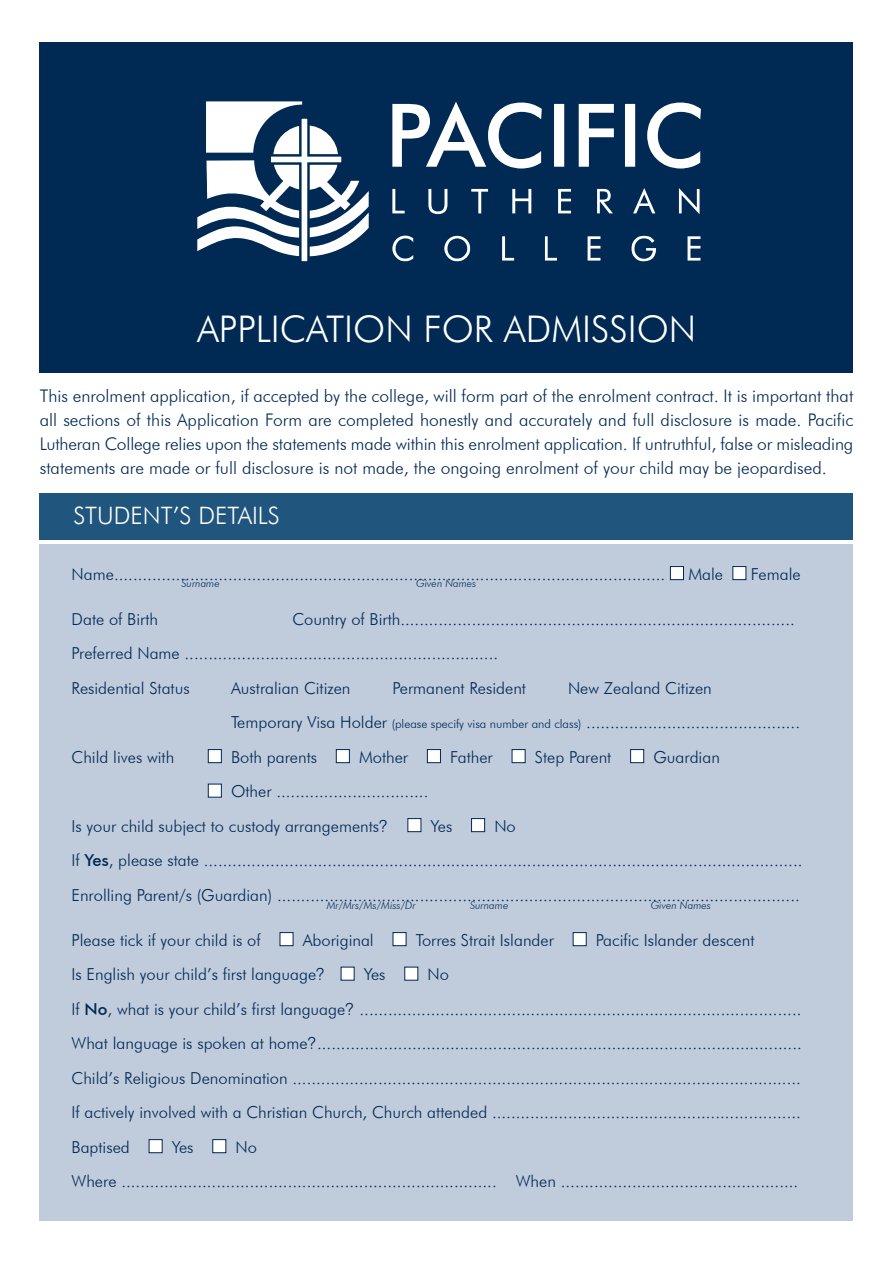
<style>
.page{position:relative;width:893px;height:1263px;background:#fff}
.page>*{position:absolute;margin:0;border:0;box-sizing:border-box;transform-origin:0 0}
.t1{font:300 36.75px "Futura BT";color:#fff}
.t2{font:300 24px "Futura BT";color:#fff}
.t3{font:300 17.4px/24px "Futura BT";color:#002953;text-align:justify}
.t4{font:300 16.5px "Futura BT";color:#002953}
.t5{font:italic 300 10.5px "Futura BT";color:#002953}
.s1{font-size:12px}
.s2{font-family:"Swiss 721 BT"}
.s3{font-weight:500}
</style>
<div class="page">
<div style="left:40px;top:545px;width:813px;height:676px;background:#c0cbdc"></div>
<div style="left:40px;top:493px;width:813px;height:46px;background:#20557d"></div>
<div style="left:670px;top:566px;width:14px;height:14px;background:#fff;border:1px solid #002953"></div>
<div style="left:733px;top:566px;width:13px;height:14px;background:#fff;border:1px solid #002953"></div>
<div style="left:208px;top:749px;width:14px;height:14px;background:#fff;border:1px solid #002953"></div>
<div style="left:336px;top:749px;width:14px;height:14px;background:#fff;border:1px solid #002953"></div>
<div style="left:427px;top:749px;width:14px;height:14px;background:#fff;border:1px solid #002953"></div>
<div style="left:512px;top:749px;width:13px;height:14px;background:#fff;border:1px solid #002953"></div>
<div style="left:630px;top:749px;width:14px;height:14px;background:#fff;border:1px solid #002953"></div>
<div style="left:208px;top:784px;width:14px;height:13px;background:#fff;border:1px solid #002953"></div>
<div style="left:408px;top:818px;width:13px;height:14px;background:#fff;border:1px solid #002953"></div>
<div style="left:471px;top:818px;width:14px;height:14px;background:#fff;border:1px solid #002953"></div>
<div style="left:280px;top:932px;width:13px;height:14px;background:#fff;border:1px solid #002953"></div>
<div style="left:393px;top:932px;width:13px;height:14px;background:#fff;border:1px solid #002953"></div>
<div style="left:573px;top:932px;width:13px;height:14px;background:#fff;border:1px solid #002953"></div>
<div style="left:341px;top:967px;width:13px;height:13px;background:#fff"></div>
<div style="left:405px;top:967px;width:13px;height:13px;background:#fff"></div>
<div style="left:149px;top:1139px;width:13px;height:14px;background:#fff;border:1px solid #002953"></div>
<div style="left:213px;top:1139px;width:13px;height:14px;background:#fff;border:1px solid #002953"></div>
<div style="left:40px;top:42px;width:813px;height:331px;background:#002953"></div>
<svg style="left:392px;top:101px;width:309px;height:68px"></svg>
<svg style="left:392px;top:188px;width:308px;height:26px"></svg>
<svg style="left:392px;top:236px;width:308px;height:25px"></svg>
<svg style="left:197px;top:101px;width:172px;height:161px"></svg>
<h1 class="t1" style="left:197px;top:307px;width:501px">APPLICATION FOR ADMISSION</h1>
<p class="t3" style="left:40px;top:384px;width:815px">This enrolment application, if accepted by the college, will form part of the enrolment contract. It is important that all sections of this Application Form are completed honestly and accurately and full disclosure is made. Pacific Lutheran College relies upon the statements made within this enrolment application. If untruthful, false or misleading statements are made or full disclosure is not made, the ongoing enrolment of your child may be jeopardised.</p>
<p class="t2" style="left:73px;top:500px;width:208px">STUDENT’S DETAILS</p>
<p class="t4" style="left:72px;top:564px;width:595px">Name....................................................................................................................</p>
<p class="t4" style="left:688px;top:564px;width:36px">Male</p>
<p class="t4" style="left:751px;top:564px;width:51px">Female</p>
<p class="t4" style="left:72px;top:609px;width:88px">Date of Birth</p>
<p class="t4" style="left:292px;top:609px;width:504px">Country of Birth...................................................................................</p>
<p class="t4" style="left:72px;top:643px;width:428px">Preferred Name ..................................................................</p>
<p class="t4" style="left:72px;top:678px;width:120px">Residential Status</p>
<p class="t4" style="left:231px;top:678px;width:121px">Australian Citizen</p>
<p class="t4" style="left:393px;top:678px;width:135px">Permanent Resident</p>
<p class="t4" style="left:568px;top:678px;width:145px">New Zealand Citizen</p>
<p class="t4" style="left:231px;top:712px;width:571px">Temporary Visa Holder <span class="s1">(please specify visa number and class)</span> .............................................</p>
<p class="t4" style="left:72px;top:747px;width:104px">Child lives with</p>
<p class="t4" style="left:231px;top:747px;width:88px">Both parents</p>
<p class="t4" style="left:359px;top:747px;width:51px">Mother</p>
<p class="t4" style="left:450px;top:747px;width:44px">Father</p>
<p class="t4" style="left:535px;top:747px;width:78px">Step Parent</p>
<p class="t4" style="left:653px;top:747px;width:68px">Guardian</p>
<p class="t4" style="left:231px;top:781px;width:199px">Other ................................</p>
<p class="t4" style="left:72px;top:816px;width:317px">Is your child subject to custody arrangements<span class="s2">?</span></p>
<p class="t4" style="left:431px;top:816px;width:23px">Yes</p>
<p class="t4" style="left:494px;top:816px;width:23px">No</p>
<p class="t4" style="left:72px;top:850px;width:732px">If <span class="s3">Yes</span>, please state ..............................................................................................................................</p>
<p class="t4" style="left:72px;top:885px;width:730px">Enrolling Parent/s (Guardian) ..............................................................................................................</p>
<p class="t4" style="left:72px;top:930px;width:191px">Please tick if your child is of</p>
<p class="t4" style="left:303px;top:930px;width:73px">Aboriginal</p>
<p class="t4" style="left:416px;top:930px;width:140px">Torres Strait Islander</p>
<p class="t4" style="left:596px;top:930px;width:160px">Pacific Islander descent</p>
<p class="t4" style="left:72px;top:964px;width:254px">Is English your child’s first language<span class="s2">?</span></p>
<p class="t4" style="left:364px;top:964px;width:23px">Yes</p>
<p class="t4" style="left:428px;top:964px;width:23px">No</p>
<p class="t4" style="left:72px;top:999px;width:731px">If <span class="s3">No</span>, what is your child’s first language<span class="s2">?</span> .............................................................................................</p>
<p class="t4" style="left:72px;top:1033px;width:732px">What language is spoken at home<span class="s2">?</span>......................................................................................................</p>
<p class="t4" style="left:72px;top:1068px;width:731px">Child’s Religious Denomination ...........................................................................................................</p>
<p class="t4" style="left:72px;top:1102px;width:731px">If actively involved with a Christian Church, Church attended .................................................................</p>
<p class="t4" style="left:72px;top:1137px;width:60px">Baptised</p>
<p class="t4" style="left:172px;top:1137px;width:23px">Yes</p>
<p class="t4" style="left:236px;top:1137px;width:23px">No</p>
<p class="t4" style="left:72px;top:1171px;width:728px">Where ............................................................................... When ..................................................</p>
<p class="t5" style="left:181px;top:577px;width:40px">Surname</p>
<p class="t5" style="left:416px;top:577px;width:62px">Given Names</p>
<p class="t5" style="left:327px;top:899px;width:90px">Mr/Mrs/Ms/Miss/Dr</p>
<p class="t5" style="left:470px;top:899px;width:40px">Surname</p>
<p class="t5" style="left:651px;top:899px;width:62px">Given Names</p>
</div>
